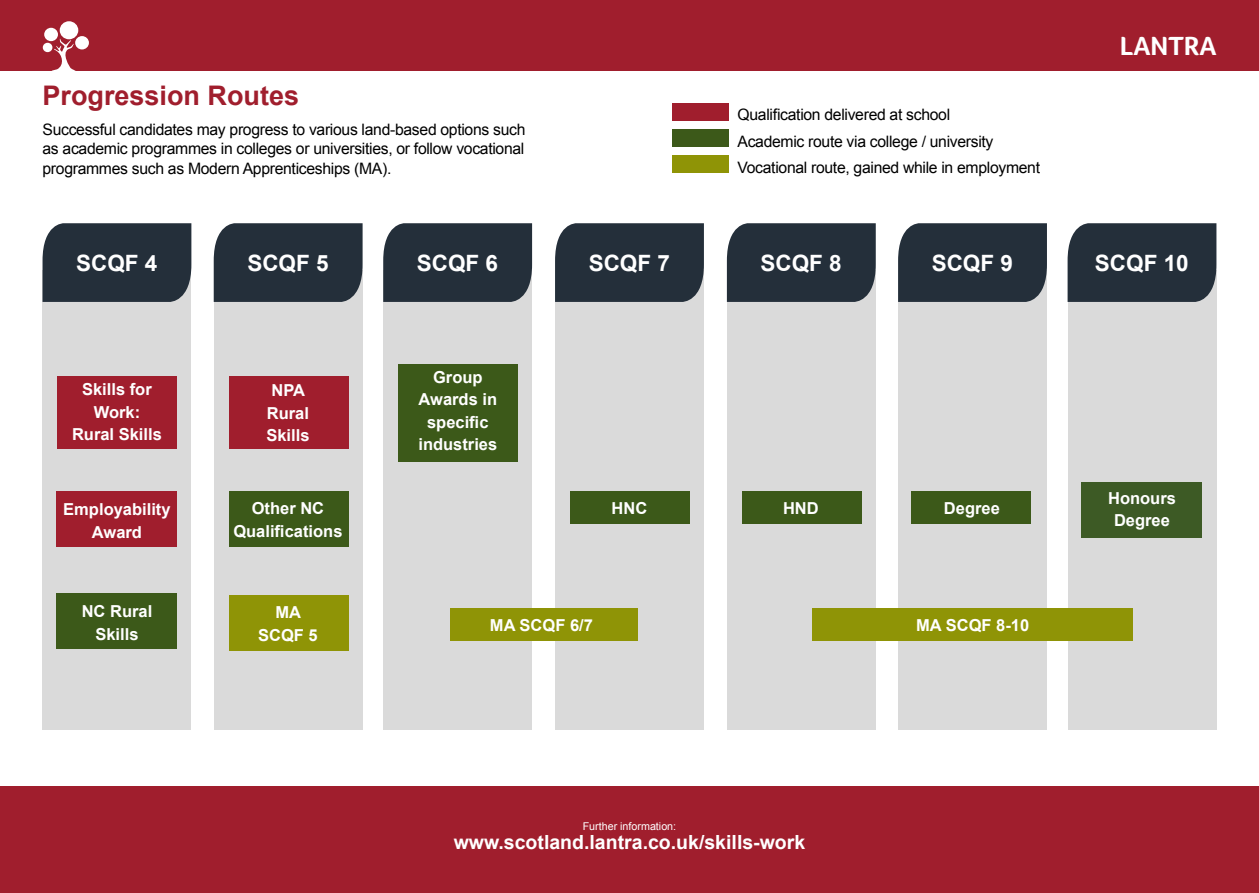
<style>
.page{position:relative;width:1259px;height:893px;background:#fff}
.page>*{position:absolute;margin:0;border:0;box-sizing:border-box;transform-origin:0 0}
.t1{font:700 27px "Arial";color:#a01e2d}
.t2{font:700 27px "Foco";color:#fff}
.t3{font:700 22.5px "Arial";color:#fff}
.t4{font:700 19.5px "Arial";color:#fff}
.t5{font:700 16.5px/22.5px "Arial";color:#fff;text-align:center}
.t6{font:15.75px/19.5px "Arial";letter-spacing:-.02em;color:#000;text-align:justify}
.t7{font:10.65px "Arial";color:#fff}
</style>
<div class="page">
<div style="left:0;top:0;width:1259px;height:71px;background:#a01e2d"></div>
<div style="left:44px;top:28px;width:14px;height:13px;background:#fff;border-radius:50%"></div>
<svg style="left:75px;top:36px;width:14px;height:13px"></svg>
<div style="left:43px;top:43px;width:9px;height:9px;background:#fff;border-radius:50%"></div>
<div style="left:60px;top:21px;width:18px;height:18px;background:#fff;border-radius:50%"></div>
<svg style="left:47px;top:39px;width:42px;height:32px"></svg>
<div style="left:43px;top:271px;width:148px;height:459px;background:#dadada"></div>
<div style="left:727px;top:271px;width:148px;height:459px;background:#dadada"></div>
<div style="left:214px;top:271px;width:148px;height:459px;background:#dadada"></div>
<div style="left:898px;top:271px;width:149px;height:459px;background:#dadada"></div>
<div style="left:383px;top:271px;width:149px;height:459px;background:#dadada"></div>
<div style="left:1067px;top:271px;width:149px;height:459px;background:#dadada"></div>
<div style="left:555px;top:271px;width:149px;height:459px;background:#dadada"></div>
<div style="left:43px;top:223px;width:148px;height:79px;background:#242f3a"></div>
<div style="left:727px;top:223px;width:148px;height:79px;background:#242f3a"></div>
<div style="left:214px;top:223px;width:148px;height:79px;background:#242f3a"></div>
<div style="left:898px;top:223px;width:149px;height:79px;background:#242f3a"></div>
<div style="left:57px;top:376px;width:119px;height:73px;background:#a01e2d"></div>
<div style="left:383px;top:223px;width:149px;height:79px;background:#242f3a"></div>
<div style="left:229px;top:377px;width:119px;height:72px;background:#a01e2d"></div>
<div style="left:229px;top:492px;width:119px;height:55px;background:#3c5919"></div>
<div style="left:451px;top:608px;width:187px;height:33px;background:#8f9406"></div>
<div style="left:570px;top:492px;width:119px;height:32px;background:#3c5919"></div>
<div style="left:742px;top:492px;width:119px;height:32px;background:#3c5919"></div>
<div style="left:911px;top:492px;width:119px;height:32px;background:#3c5919"></div>
<div style="left:1067px;top:223px;width:149px;height:79px;background:#242f3a"></div>
<div style="left:555px;top:223px;width:149px;height:79px;background:#242f3a"></div>
<div style="left:398px;top:364px;width:119px;height:98px;background:#3c5919"></div>
<div style="left:812px;top:608px;width:321px;height:33px;background:#8f9406"></div>
<div style="left:229px;top:596px;width:119px;height:55px;background:#8f9406"></div>
<div style="left:56px;top:492px;width:120px;height:55px;background:#a01e2d"></div>
<div style="left:56px;top:594px;width:120px;height:55px;background:#3c5919"></div>
<div style="left:1081px;top:483px;width:120px;height:55px;background:#3d5a25"></div>
<div style="left:0;top:787px;width:1259px;height:106px;background:#a01e2d"></div>
<div style="left:673px;top:155px;width:56px;height:18px;background:#8f9406"></div>
<div style="left:673px;top:129px;width:56px;height:18px;background:#3c5919"></div>
<div style="left:673px;top:103px;width:56px;height:17px;background:#a01e2d"></div>
<h1 class="t1" style="left:43px;top:77px;width:258px">Progression Routes</h1>
<p class="t6" style="left:43px;top:120px;width:484px">Successful candidates may progress to various land-based options such as academic programmes in colleges or universities, or follow vocational programmes such as Modern Apprenticeships (MA).</p>
<p class="t6" style="left:737px;top:101px;width:304px;line-height:26.7px;text-align:left">Qualification delivered at school<br>Academic route via college / university<br>Vocational route, gained while in employment</p>
<h1 class="t2" style="left:1120px;top:30px;width:98px">LANTRA</h1>
<h2 class="t3" style="left:76px;top:248px;width:83px">SCQF 4</h2>
<h2 class="t3" style="left:247px;top:248px;width:83px">SCQF 5</h2>
<h2 class="t3" style="left:417px;top:248px;width:83px">SCQF 6</h2>
<h2 class="t3" style="left:588px;top:248px;width:83px">SCQF 7</h2>
<h2 class="t3" style="left:760px;top:248px;width:83px">SCQF 8</h2>
<h2 class="t3" style="left:931px;top:248px;width:83px">SCQF 9</h2>
<h2 class="t3" style="left:1095px;top:248px;width:95px">SCQF 10</h2>
<p class="t5" style="left:72px;top:378px;width:91px">Skills for<br>Work:<br>Rural Skills</p>
<p class="t5" style="left:266px;top:380px;width:45px">NPA<br>Rural<br>Skills</p>
<p class="t5" style="left:63px;top:499px;width:109px">Employability<br>Award</p>
<p class="t5" style="left:82px;top:601px;width:72px">NC Rural<br>Skills</p>
<p class="t5" style="left:233px;top:498px;width:111px">Other NC<br>Qualifications</p>
<p class="t5" style="left:258px;top:602px;width:61px">MA<br>SCQF 5</p>
<p class="t5" style="left:418px;top:366px;width:80px">Group<br>Awards in specific industries</p>
<p class="t5" style="left:611px;top:498px;width:37px">HNC</p>
<p class="t5" style="left:783px;top:498px;width:37px">HND</p>
<p class="t5" style="left:944px;top:498px;width:57px">Degree</p>
<p class="t5" style="left:490px;top:615px;width:104px">MA SCQF 6/7</p>
<p class="t5" style="left:916px;top:615px;width:115px">MA SCQF 8-10</p>
<p class="t7" style="left:583px;top:819px;width:95px">Further information:</p>
<p class="t4" style="left:454px;top:829px;width:353px">www.scotland.lantra.co.uk/skills-work</p>
<p class="t5" style="left:1108px;top:487px;width:69px">Honours<br>Degree</p>
</div>
